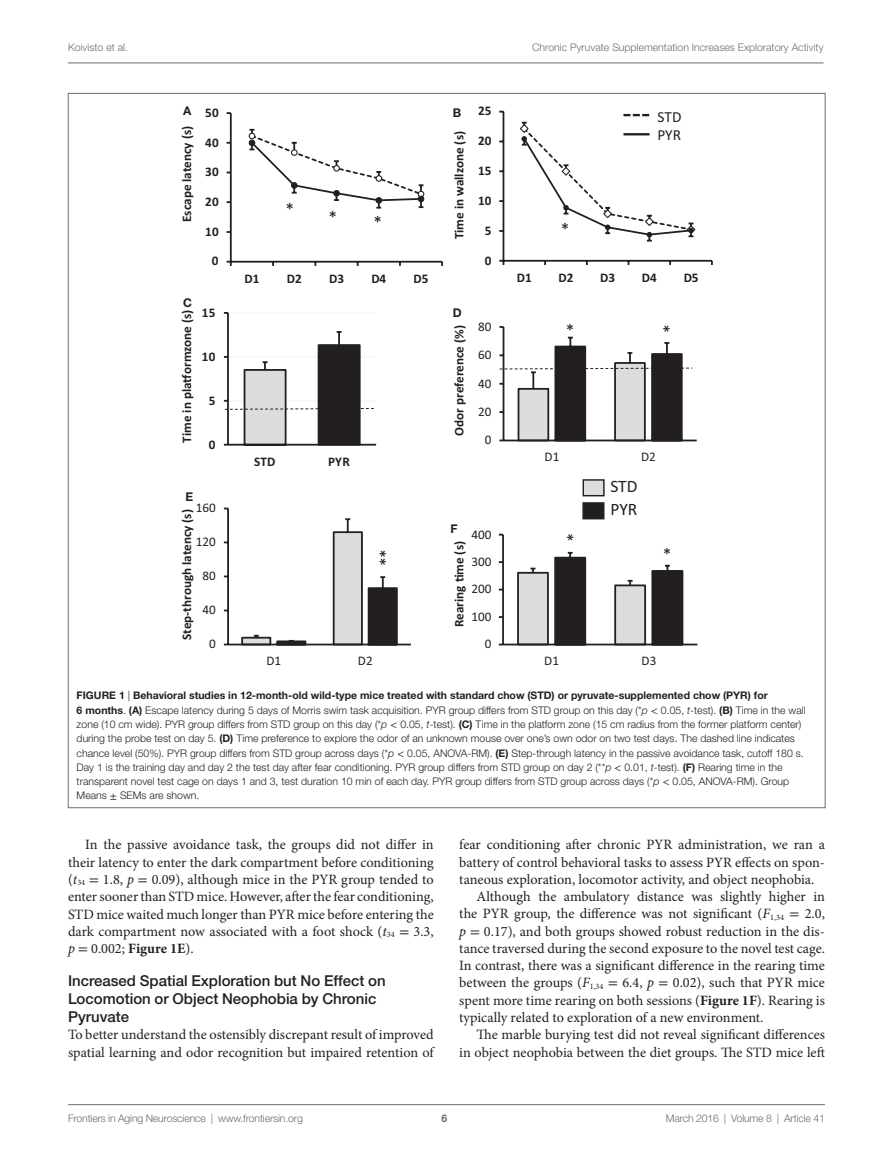
<style>
.page{position:relative;width:893px;height:1170px;background:#fff}
.page>*{position:absolute;margin:0;border:0;box-sizing:border-box;transform-origin:0 0}
.t1{font:17.55px "Calibri";color:#231f20}
.t2{font:17.4px "Calibri";color:#231f20}
.t3{font:15.3px/18.5px "Calibri";letter-spacing:-.005em;color:#231f20}
.t4{font:500 15px/18px "Helvetica Neue LT Std";color:#231f20}
.t5{font:14.25px/17.2px "Minion Pro";color:#231f20;text-align:justify}
.t6{font:700 13.2px "Calibri";color:#231f20}
.t7{font:13.2px "Calibri";color:#231f20}
.t8{font:700 12px "Helvetica Neue LT Std";color:#231f20}
.t9{font:300 10.5px/14.2px "Helvetica Neue LT Std";color:#231f20}
.t10{font:300 10.5px "Helvetica Neue LT Std";letter-spacing:-.005em;color:#6c6d70}
.t11{font:700 10.5px "Helvetica Neue LT Std";color:#6c6d70}
.s1{font-weight:700}
.s2{font-style:italic}
.s3{font-family:"STIX General";font-weight:400}
.s4{font-family:"STIX General"}
</style>
<div class="page">
<hr style="left:503px;top:112px;width:1px;height:149px;background:#231f20">
<hr style="left:503px;top:260px;width:209px;height:2px;background:#231f20">
<svg style="left:499px;top:260px;width:5px;height:5px"></svg>
<svg style="left:520px;top:122px;width:176px;height:119px"></svg>
<hr style="left:230px;top:113px;width:2px;height:149px;background:#231f20">
<hr style="left:231px;top:261px;width:211px;height:1px;background:#231f20">
<svg style="left:227px;top:261px;width:5px;height:5px"></svg>
<svg style="left:249px;top:129px;width:175px;height:79px"></svg>
<svg style="left:623px;top:114px;width:27px;height:2px"></svg>
<hr style="left:623px;top:133px;width:27px;height:2px;background:#231f20">
<div style="left:583px;top:479px;width:22px;height:17px;background:#dcdddf;border:1px solid #231f20"></div>
<div style="left:582px;top:502px;width:22px;height:17px;background:#231f20;border:1px solid #231f20"></div>
<svg style="left:223px;top:312px;width:154px;height:134px"></svg>
<svg style="left:499px;top:326px;width:198px;height:116px"></svg>
<svg style="left:223px;top:507px;width:188px;height:139px"></svg>
<svg style="left:498px;top:533px;width:200px;height:113px"></svg>
<hr style="left:68px;top:1104px;width:757px;height:1px;background:#6c6d70">
<hr style="left:68px;top:63px;width:756px;height:1px;background:#6c6d70">
<p class="t10" style="left:68px;top:41px;width:62px">Koivisto et al.</p>
<p class="t10" style="left:532px;top:41px;width:293px">Chronic Pyruvate Supplementation Increases Exploratory Activity</p>
<p class="t8" style="left:183px;top:104px;width:10px">A</p>
<p class="t6" style="left:178px;top:222px;width:97px;rotate:-90deg">Escape latency (s)</p>
<p class="t6" style="left:205px;top:104px;width:15px">50</p>
<p class="t6" style="left:205px;top:134px;width:15px">40</p>
<p class="t6" style="left:205px;top:163px;width:15px">30</p>
<p class="t6" style="left:205px;top:193px;width:15px">20</p>
<p class="t6" style="left:205px;top:223px;width:15px">10</p>
<p class="t6" style="left:212px;top:252px;width:8px">0</p>
<p class="t8" style="left:183px;top:295px;width:10px">C</p>
<p class="t6" style="left:178px;top:442px;width:134px;rotate:-90deg">Time in pla ormzone (s)</p>
<p class="t6" style="left:202px;top:304px;width:15px">15</p>
<p class="t6" style="left:202px;top:348px;width:15px">10</p>
<p class="t6" style="left:209px;top:392px;width:8px">5</p>
<p class="t6" style="left:209px;top:435px;width:8px">0</p>
<p class="t8" style="left:185px;top:489px;width:9px">E</p>
<p class="t7" style="left:196px;top:499px;width:21px">160</p>
<p class="t6" style="left:178px;top:640px;width:132px;rotate:-90deg">Step-through latency (s)</p>
<p class="t7" style="left:196px;top:533px;width:21px">120</p>
<p class="t7" style="left:203px;top:567px;width:15px">80</p>
<p class="t7" style="left:203px;top:601px;width:15px">40</p>
<p class="t7" style="left:209px;top:635px;width:8px">0</p>
<p class="t1" style="left:285px;top:198px;width:53px">* <sub>*</sub></p>
<p class="t1" style="left:374px;top:211px;width:10px">*</p>
<p class="t6" style="left:244px;top:270px;width:16px">D1</p>
<p class="t6" style="left:287px;top:270px;width:16px">D2</p>
<p class="t6" style="left:329px;top:270px;width:16px">D3</p>
<p class="t6" style="left:371px;top:270px;width:16px">D4</p>
<p class="t6" style="left:414px;top:270px;width:16px">D5</p>
<p class="t6" style="left:254px;top:453px;width:23px">STD</p>
<p class="t6" style="left:328px;top:453px;width:23px">PYR</p>
<p class="t2" style="left:375px;top:566px;width:19px;rotate:-90deg">**</p>
<p class="t7" style="left:266px;top:652px;width:16px">D1</p>
<p class="t7" style="left:358px;top:652px;width:16px">D2</p>
<p class="t8" style="left:453px;top:105px;width:10px">B</p>
<p class="t6" style="left:451px;top:239px;width:110px;rotate:-90deg">Time in wallzone (s)</p>
<p class="t6" style="left:478px;top:103px;width:15px">25</p>
<p class="t6" style="left:478px;top:132px;width:15px">20</p>
<p class="t6" style="left:478px;top:162px;width:15px">15</p>
<p class="t6" style="left:478px;top:192px;width:15px">10</p>
<p class="t6" style="left:485px;top:222px;width:8px">5</p>
<p class="t6" style="left:485px;top:252px;width:8px">0</p>
<p class="t8" style="left:453px;top:305px;width:10px">D</p>
<p class="t2" style="left:561px;top:219px;width:10px">*</p>
<p class="t3" style="left:657px;top:108px;width:25px">STD<br>PYR</p>
<p class="t6" style="left:517px;top:269px;width:16px">D1</p>
<p class="t6" style="left:559px;top:269px;width:16px">D2</p>
<p class="t6" style="left:600px;top:269px;width:16px">D3</p>
<p class="t6" style="left:642px;top:269px;width:16px">D4</p>
<p class="t6" style="left:684px;top:269px;width:16px">D5</p>
<p class="t7" style="left:478px;top:318px;width:15px">80</p>
<p class="t6" style="left:451px;top:435px;width:112px;rotate:-90deg">Odor preference (%)</p>
<p class="t2" style="left:566px;top:319px;width:10px">*</p>
<p class="t1" style="left:659px;top:333px;width:10px;rotate:-90deg">*</p>
<p class="t7" style="left:478px;top:346px;width:15px">60</p>
<p class="t7" style="left:478px;top:375px;width:15px">40</p>
<p class="t7" style="left:478px;top:403px;width:15px">20</p>
<p class="t7" style="left:485px;top:431px;width:8px">0</p>
<p class="t7" style="left:545px;top:448px;width:16px">D1</p>
<p class="t7" style="left:641px;top:448px;width:16px">D2</p>
<p class="t1" style="left:610px;top:475px;width:29px">STD</p>
<p class="t2" style="left:610px;top:498px;width:28px">PYR</p>
<p class="t8" style="left:451px;top:521px;width:9px">F</p>
<p class="t7" style="left:472px;top:526px;width:21px">400</p>
<p class="t2" style="left:578px;top:533px;width:10px;rotate:90deg">*</p>
<p class="t6" style="left:451px;top:627px;width:87px;rotate:-90deg">Rearing me (s)</p>
<p class="t2" style="left:663px;top:543px;width:10px">*</p>
<p class="t7" style="left:472px;top:553px;width:21px">300</p>
<p class="t7" style="left:472px;top:580px;width:21px">200</p>
<p class="t7" style="left:472px;top:608px;width:21px">100</p>
<p class="t7" style="left:485px;top:635px;width:8px">0</p>
<p class="t7" style="left:544px;top:652px;width:16px">D1</p>
<p class="t7" style="left:641px;top:652px;width:16px">D3</p>
<p class="t9" style="left:77px;top:688px;width:730px"><span class="s1">FIG URE 1</span> | <span class="s1">Behavioral studies in 12-month-old wild-type mice treated with standard chow (STD) or pyruvate-supplemented chow (PYR) for<br>6 months</span>. <span class="s1">(A)</span> Escape latency during 5 days of Morris swim task acquisition. PYR group differs from STD group on this day (*<span class="s2">p</span> <span class="s3">&lt;</span> 0.05, <span class="s2">t</span>-test). <span class="s1">(B)</span> Time in the wall zone (10 cm wide). PYR group differs from STD group on this day (*<span class="s2">p</span> <span class="s3">&lt;</span> 0.05, <span class="s2">t</span>-test). <span class="s1">(C)</span> Time in the platform zone (15 cm radius from the former platform center) during the probe test on day 5. <span class="s1">(D)</span> Time preference to explore the odor of an unknown mouse over one’s own odor on two test days. The dashed line indicates chance level (50%). PYR group differs from STD group across days (*<span class="s2">p</span> <span class="s3">&lt;</span> 0.05, ANOVA-RM). <span class="s1">(E)</span> Step-through latency in the passive avoidance task, cutoff 180 s.<br>Day 1 is the training day and day 2 the test day after fear conditioning. PYR group differs from STD group on day 2 (**<span class="s2">p</span> <span class="s3">&lt;</span> 0.01, <span class="s2">t</span>-test). <span class="s1">(F)</span> Rearing time in the transparent novel test cage on days 1 and 3, test duration 10 min of each day. PYR group differs from STD group across days (*<span class="s2">p</span> <span class="s3">&lt;</span> 0.05, ANOVA-RM). Group Means <span class="s3">±</span> SEMs are shown.</p>
<p class="t5" style="left:68px;top:836px;width:367px;text-indent:17px">In the passive avoidance task, the groups did not differ in their latency to enter the dark compartment before conditioning (<span class="s2">t</span><sub>34</sub> <span class="s4">=</span> 1.8, <span class="s2">p</span> <span class="s4">=</span> 0.09), although mice in the PYR group tended to enter sooner than STD mice. However, after the fear conditioning, STD mice waited much longer than PYR mice before entering the dark compartment now associated with a foot shock (<span class="s2">t</span><sub>34</sub> <span class="s4">=</span> 3.3, <span class="s2">p</span> <span class="s4">=</span> 0.002; <span class="s1">Figure 1E</span>).</p>
<p class="t4" style="left:68px;top:971px;width:319px">Increased Spatial Exploration but No Effect on<br>Locomotion or Object Neophobia by Chronic<br>Pyruvate</p>
<p class="t5" style="left:68px;top:1026px;width:367px">To better understand the ostensibly discrepant result of improved spatial learning and odor recognition but impaired retention of</p>
<p class="t5" style="left:459px;top:836px;width:367px">fear conditioning after chronic PYR administration, we ran a</p>
<p class="t5" style="left:459px;top:853px;width:367px">battery of control behavioral tasks to assess PYR effects on spon-</p>
<p class="t5" style="left:459px;top:870px;width:357px">taneous exploration, locomotor activity, and object neophobia.</p>
<p class="t5" style="left:476px;top:888px;width:350px">Although the ambulatory distance was slightly higher in</p>
<p class="t5" style="left:459px;top:905px;width:367px">the PYR group, the difference was not significant (<span class="s2">F</span><sub>1,34</sub> <span class="s4">=</span> 2.0,</p>
<p class="t5" style="left:459px;top:922px;width:367px"><span class="s2">p</span> <span class="s4">=</span> 0.17), and both groups showed robust reduction in the dis-</p>
<p class="t5" style="left:459px;top:939px;width:367px">tance traversed during the second exposure to the novel test cage.</p>
<p class="t5" style="left:459px;top:957px;width:367px">In contrast, there was a significant difference in the rearing time</p>
<p class="t5" style="left:459px;top:974px;width:367px">between the groups (<span class="s2">F</span><sub>1,34</sub> <span class="s4">=</span> 6.4, <span class="s2">p</span> <span class="s4">=</span> 0.02), such that PYR mice</p>
<p class="t5" style="left:459px;top:991px;width:367px">spent more time rearing on both sessions (<span class="s1">Figure 1F</span>). Rearing is</p>
<p class="t5" style="left:459px;top:1008px;width:306px">typically related to exploration of a new environment.</p>
<p class="t5" style="left:476px;top:1026px;width:350px">The marble burying test did not reveal significant differences</p>
<p class="t5" style="left:459px;top:1043px;width:367px">in object neophobia between the diet groups. The STD mice left</p>
<p class="t10" style="left:68px;top:1111px;width:236px">Frontiers in Aging Neuroscience | www.frontiersin.org</p>
<p class="t11" style="left:441px;top:1111px;width:7px">6</p>
<p class="t10" style="left:666px;top:1111px;width:161px">March 2016 | Volume 8 | Article 41</p>
</div>
